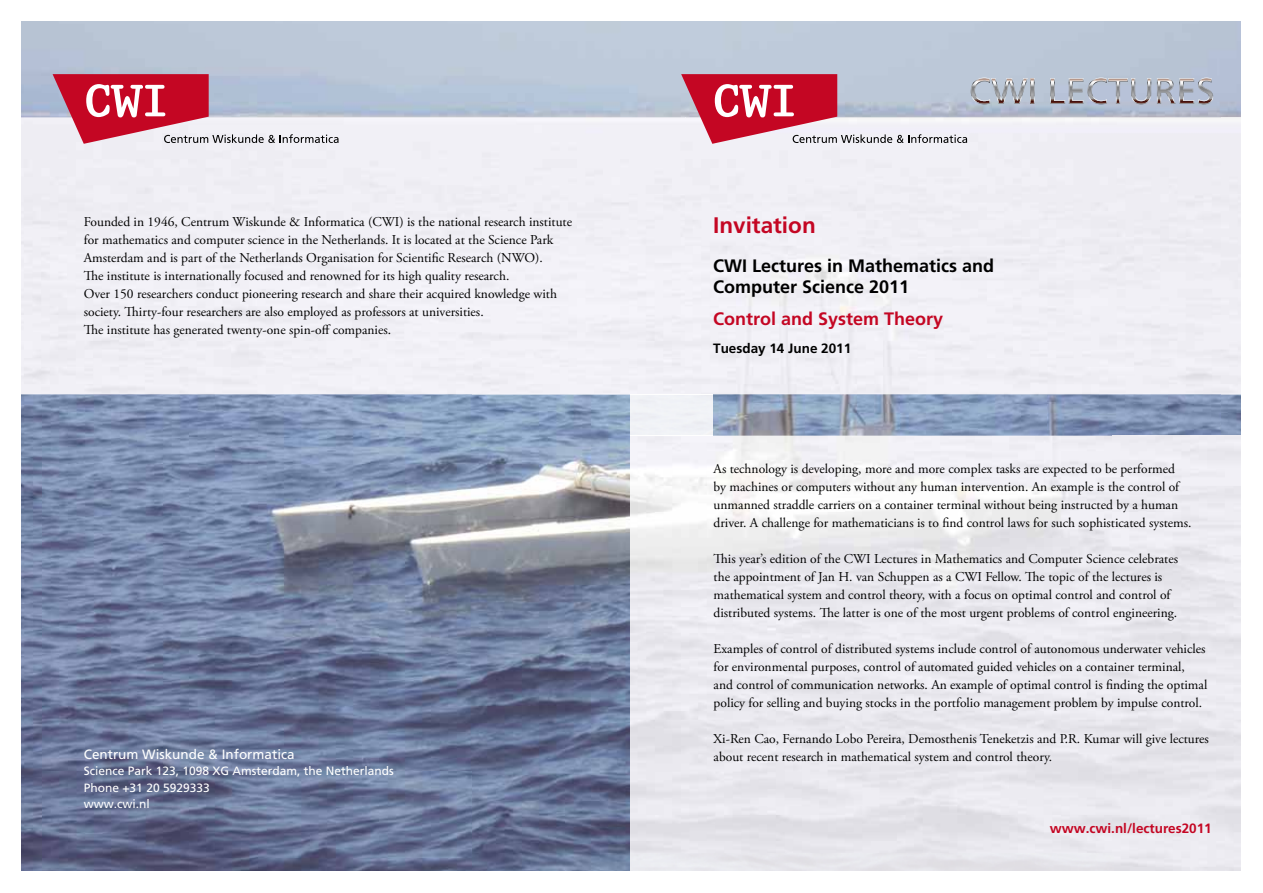
<style>
.page{position:relative;width:1263px;height:893px;background:#fff}
.page>*{position:absolute;margin:0;border:0;box-sizing:border-box;transform-origin:0 0}
.t1{font:700 22.5px "Frutiger LT Std";color:#c40623}
.t2{font:700 18px/21px "Frutiger LT Std";color:#000}
.t3{font:700 18px "Frutiger LT Std";color:#c40623}
.t4{font:13.5px/18px "Adobe Garamond Pro";color:#000}
.t5{font:13.5px "Frutiger LT Std";color:#fff}
.t6{font:700 13.5px "Frutiger LT Std";color:#c40623}
.t7{font:700 13.5px "Frutiger LT Std";color:#000}
.t8{font:12px/16.5px "Frutiger LT Std";color:#fff}
</style>
<div class="page">
<img style="left:1219px;top:21px;width:22px;height:415px">
<img style="left:21px;top:394px;width:609px;height:477px">
<img style="left:630px;top:394px;width:590px;height:42px">
<svg style="left:53px;top:74px;width:286px;height:70px"></svg>
<svg style="left:681px;top:74px;width:353px;height:70px"></svg>
<svg style="left:1050px;top:78px;width:101px;height:26px;background:#afb2bf"></svg>
<svg style="left:1157px;top:78px;width:56px;height:26px"></svg>
<img style="left:630px;top:394px;width:83px;height:1px">
<p class="t4" style="left:84px;top:213px;width:490px">Founded in 1946, Centrum Wiskunde &amp; Informatica (CWI) is the national research institute for mathematics and computer science in the Netherlands. It is located at the Science Park Amsterdam and is part of the Netherlands Organisation for Scientific Research (NWO).<br>The institute is internationally focused and renowned for its high quality research.<br>Over 150 researchers conduct pioneering research and share their acquired knowledge with society. Thirty-four researchers are also employed as professors at universities.<br>The institute has generated twenty-one spin-off companies.</p>
<p class="t5" style="left:84px;top:746px;width:212px">Centrum Wiskunde &amp; Informatica</p>
<p class="t8" style="left:84px;top:763px;width:312px">Science Park 123, 1098 XG Amsterdam, the Netherlands<br>Phone +31 20 5929333<br>www.cwi.nl</p>
<h1 class="t1" style="left:713px;top:212px;width:104px">Invitation</h1>
<h2 class="t2" style="left:713px;top:256px;width:283px">CWI Lectures in Mathematics and<br>Computer Science 2011</h2>
<h2 class="t3" style="left:713px;top:308px;width:232px">Control and System Theory</h2>
<p class="t7" style="left:713px;top:341px;width:140px">Tuesday 14 June 2011</p>
<p class="t4" style="left:714px;top:460px;width:480px">As technology is developing, more and more complex tasks are expected to be performed<br>by machines or computers without any human intervention. An example is the control of unmanned straddle carriers on a container terminal without being instructed by a human driver. A challenge for mathematicians is to find control laws for such sophisticated systems.</p>
<p class="t4" style="left:714px;top:550px;width:466px">This year’s edition of the CWI Lectures in Mathematics and Computer Science celebrates the appointment of Jan H. van Schuppen as a CWI Fellow. The topic of the lectures is mathematical system and control theory, with a focus on optimal control and control of distributed systems. The latter is one of the most urgent problems of control engineering.</p>
<p class="t4" style="left:714px;top:640px;width:495px">Examples of control of distributed systems include control of autonomous underwater vehicles for environmental purposes, control of automated guided vehicles on a container terminal, and control of communication networks. An example of optimal control is finding the optimal policy for selling and buying stocks in the portfolio management problem by impulse control.</p>
<p class="t4" style="left:714px;top:730px;width:497px">Xi-Ren Cao, Fernando Lobo Pereira, Demosthenis Teneketzis and P.R. Kumar will give lectures about recent research in mathematical system and control theory.</p>
<p class="t6" style="left:1050px;top:821px;width:164px">www.cwi.nl/lectures2011</p>
</div>
